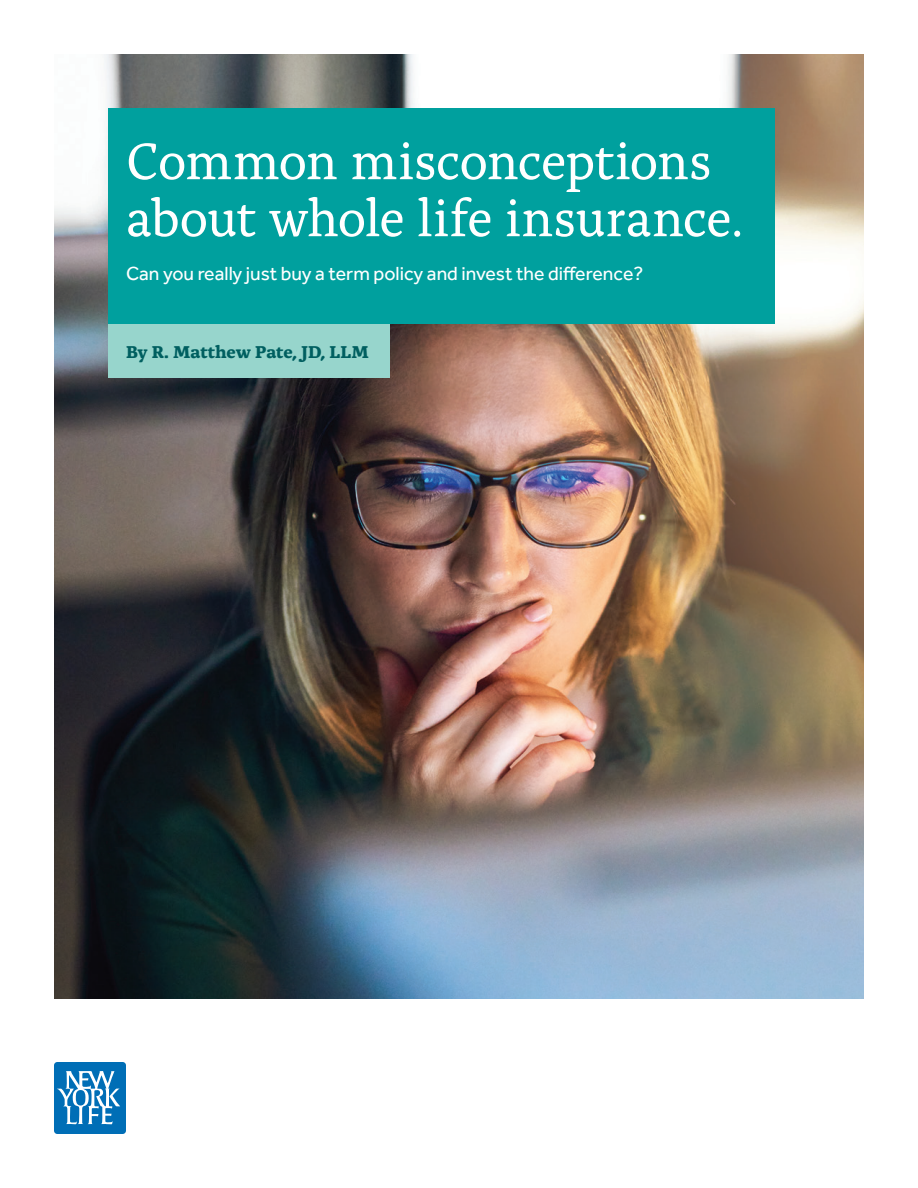
<style>
.page{position:relative;width:918px;height:1188px;background:#fff}
.page>*{position:absolute;margin:0;border:0;box-sizing:border-box;transform-origin:0 0}
.alda_36_38{font:54px/57px "Alda Pro";letter-spacing:-.02em;color:#fff}
.t1{font:19.5px "Effra Pro";color:#fff}
.alda_12_14_bold{font:700 18px "Alda Pro";color:#005f60}
</style>
<div class="page">
<svg style="left:54px;top:1062px;width:72px;height:72px"></svg>
<img style="left:54px;top:54px;width:810px;height:945px">
<div style="left:108px;top:108px;width:666px;height:216px;background:#00a09e"></div>
<div style="left:108px;top:324px;width:282px;height:54px;background:#97d5cc"></div>
<p class="alda_36_38" style="left:126px;top:129px;width:619px">Common misconceptions about whole life insurance.</p>
<p class="t1" style="left:126px;top:263px;width:519px">Can you really just buy a term policy and invest the difference?</p>
<p class="alda_12_14_bold" style="left:126px;top:338px;width:244px">By R. Matthew Pate, JD, LLM</p>
</div>
